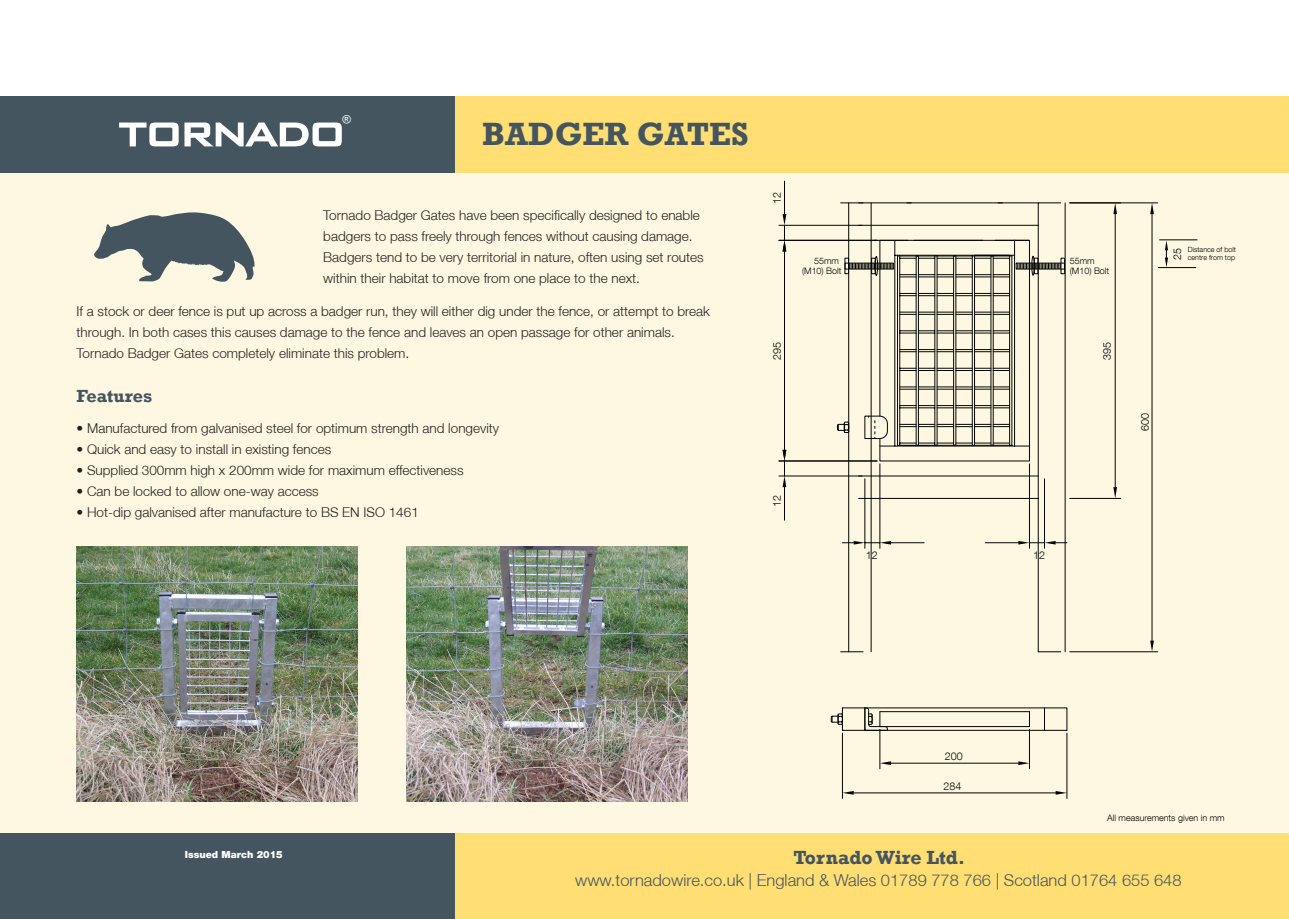
<style>
.page{position:relative;width:1289px;height:919px;background:#fff}
.page>*{position:absolute;margin:0;border:0;box-sizing:border-box;transform-origin:0 0}
.t1{font:700 33px "Rockwell";color:#45555f}
.t2{font:700 19.5px "Rockwell";color:#45555f}
.t3{font:700 18px "Rockwell";color:#45555f}
.t4{font:300 16.5px "Helvetica Neue LT";color:#45555f}
.t5{font:300 13.5px/21px "Helvetica Neue LT";color:#231f20}
.t6{font:11.55px "Rockwell";color:#fff}
.t7{font:300 10.8px "Helvetica Neue LT Com";color:#040503}
.t8{font:900 9.75px "Helvetica Neue LT";color:#fff}
.t9{font:300 9px/10.8px "Helvetica Neue LT Com";color:#040503;text-align:right}
.t10{font:300 7.2px/8.6px "Helvetica Neue LT Com";color:#040503}
</style>
<div class="page">
<div style="left:0;top:168px;width:1288px;height:666px;background:#fef7e1"></div>
<div style="left:0;top:96px;width:455px;height:76px;background:#45555f"></div>
<div style="left:455px;top:96px;width:833px;height:76px;background:#ffde74"></div>
<svg style="left:119px;top:122px;width:223px;height:24px"></svg>
<img style="left:77px;top:546px;width:280px;height:255px">
<img style="left:406px;top:546px;width:281px;height:255px">
<svg style="left:830px;top:707px;width:237px;height:24px"></svg>
<hr style="left:1069px;top:202px;width:88px;height:1px;background:#040503">
<hr style="left:1069px;top:651px;width:88px;height:1px;background:#040503">
<hr style="left:1151px;top:214px;width:1px;height:426px;background:#040503">
<svg style="left:1150px;top:203px;width:3px;height:11px"></svg>
<svg style="left:1150px;top:640px;width:3px;height:11px"></svg>
<hr style="left:1069px;top:498px;width:51px;height:1px;background:#040503">
<hr style="left:1114px;top:214px;width:1px;height:273px;background:#040503">
<svg style="left:1113px;top:203px;width:3px;height:11px"></svg>
<svg style="left:1113px;top:487px;width:3px;height:11px"></svg>
<hr style="left:784px;top:251px;width:1px;height:199px;background:#040503">
<hr style="left:779px;top:240px;width:98px;height:1px;background:#040503">
<hr style="left:779px;top:225px;width:83px;height:1px;background:#040503">
<hr style="left:784px;top:181px;width:1px;height:33px;background:#040503">
<svg style="left:782px;top:214px;width:4px;height:38px"></svg>
<hr style="left:779px;top:460px;width:98px;height:1px;background:#040503">
<hr style="left:779px;top:475px;width:83px;height:1px;background:#040503">
<hr style="left:784px;top:487px;width:1px;height:33px;background:#040503">
<svg style="left:782px;top:449px;width:4px;height:38px"></svg>
<hr style="left:842px;top:733px;width:1px;height:65px;background:#040503">
<hr style="left:1066px;top:733px;width:1px;height:65px;background:#040503">
<hr style="left:853px;top:792px;width:202px;height:1px;background:#040503">
<svg style="left:842px;top:790px;width:11px;height:4px"></svg>
<svg style="left:1055px;top:791px;width:11px;height:3px"></svg>
<hr style="left:1029px;top:729px;width:1px;height:39px;background:#040503">
<hr style="left:879px;top:729px;width:1px;height:39px;background:#040503">
<hr style="left:891px;top:762px;width:127px;height:1px;background:#040503">
<svg style="left:1018px;top:761px;width:11px;height:4px"></svg>
<svg style="left:879px;top:761px;width:12px;height:4px"></svg>
<svg style="left:836px;top:202px;width:230px;height:450px"></svg>
<hr style="left:1157px;top:267px;width:39px;height:1px;background:#040503">
<hr style="left:1159px;top:239px;width:38px;height:1px;background:#040503">
<svg style="left:1164px;top:240px;width:3px;height:27px"></svg>
<svg style="left:94px;top:212px;width:161px;height:70px"></svg>
<div style="left:455px;top:833px;width:833px;height:85px;background:#ffde74"></div>
<div style="left:0;top:833px;width:455px;height:85px;background:#45555f"></div>
<p class="t6" style="left:342px;top:113px;width:10px">®</p>
<p class="t1" style="left:482px;top:114px;width:268px">BADGER GATES</p>
<p class="t5" style="left:323px;top:205px;width:378px">Tornado Badger Gates have been specifically designed to enable badgers to pass freely through fences without causing damage.</p>
<p class="t5" style="left:323px;top:247px;width:382px">Badgers tend to be very territorial in nature, often using set routes within their habitat to move from one place to the next.</p>
<p class="t5" style="left:77px;top:300px;width:634px">If a stock or deer fence is put up across a badger run, they will either dig under the fence, or attempt to break through. In both cases this causes damage to the fence and leaves an open passage for other animals.<br>Tornado Badger Gates completely eliminate this problem.</p>
<p class="t3" style="left:77px;top:385px;width:77px">Features</p>
<p class="t5" style="left:77px;top:417px;width:424px">• Manufactured from galvanised steel for optimum strength and longevity</p>
<p class="t5" style="left:77px;top:438px;width:256px">• Quick and easy to install in existing fences</p>
<p class="t5" style="left:77px;top:459px;width:388px">• Supplied 300mm high x 200mm wide for maximum effectiveness</p>
<p class="t5" style="left:77px;top:480px;width:244px">• Can be locked to allow one-way access</p>
<p class="t5" style="left:77px;top:501px;width:344px">• Hot-dip galvanised after manufacture to BS EN ISO 1461</p>
<p class="t7" style="left:770px;top:204px;width:13px;rotate:-90deg">12</p>
<p class="t9" style="left:802px;top:255px;width:41px">55mm (M10) Bolt</p>
<p class="t9" style="left:1069px;top:255px;width:41px;text-align:left">55mm (M10) Bolt</p>
<p class="t7" style="left:770px;top:360px;width:19px;rotate:-90deg">295</p>
<p class="t7" style="left:1100px;top:360px;width:19px;rotate:-90deg">395</p>
<p class="t7" style="left:770px;top:507px;width:13px;rotate:-90deg">12</p>
<p class="t7" style="left:865px;top:548px;width:13px">12</p>
<p class="t7" style="left:1033px;top:548px;width:13px">12</p>
<p class="t10" style="left:1187px;top:245px;width:50px">Distance of bolt centre from top</p>
<p class="t7" style="left:1170px;top:260px;width:13px;rotate:-90deg">25</p>
<p class="t7" style="left:1138px;top:431px;width:19px;rotate:-90deg">600</p>
<p class="t7" style="left:944px;top:750px;width:19px">200</p>
<p class="t7" style="left:943px;top:779px;width:19px">284</p>
<p class="t9" style="left:1107px;top:812px;width:119px">All measurements given in mm</p>
<p class="t8" style="left:185px;top:848px;width:99px">Issued March 2015</p>
<p class="t2" style="left:793px;top:845px;width:173px">Tornado Wire Ltd.</p>
<p class="t4" style="left:575px;top:869px;width:608px">www.tornadowire.co.uk | England &amp; Wales 01789 778 766 | Scotland 01764 655 648</p>
</div>
